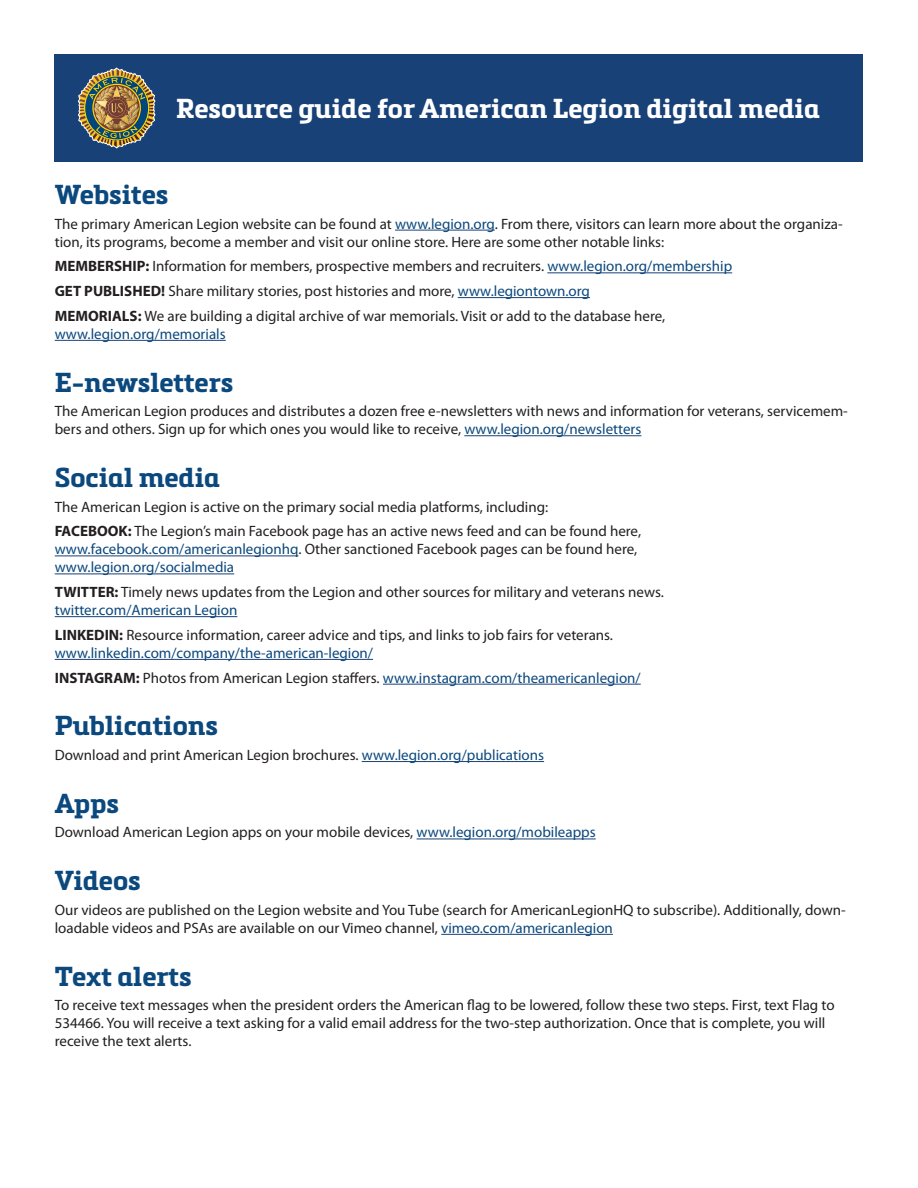
<style>
.page{position:relative;width:918px;height:1188px;background:#fff}
.page>*{position:absolute;margin:0;border:0;box-sizing:border-box;transform-origin:0 0}
.t1{font:700 27px "Metronic Slab Pro";color:#0b487d}
.t2{font:700 27px "Metronic Slab Pro";color:#fff}
.t3{font:15px/18px "Myriad Pro";color:#231f20}
.t4{font:15px "Myriad Pro";color:#0b487d}
.s1{color:#0b487d}
.s2{font-weight:700}
.s3{font-weight:700;color:#231f20}
.s4{color:#231f20}
</style>
<div class="page">
<div style="left:55px;top:54px;width:808px;height:108px;background:#184178"></div>
<img style="left:78px;top:68px;width:78px;height:80px">
<img style="left:94px;top:86px;width:45px;height:44px">
<hr style="left:395px;top:230px;width:100px;height:1px;background:#184178">
<hr style="left:547px;top:272px;width:185px;height:1px;background:#184178">
<hr style="left:458px;top:297px;width:132px;height:1px;background:#184178">
<hr style="left:55px;top:340px;width:171px;height:1px;background:#184178">
<hr style="left:464px;top:435px;width:177px;height:1px;background:#184178">
<hr style="left:55px;top:556px;width:243px;height:1px;background:#184178">
<hr style="left:55px;top:574px;width:179px;height:1px;background:#184178">
<hr style="left:55px;top:616px;width:182px;height:1px;background:#184178">
<hr style="left:55px;top:659px;width:318px;height:1px;background:#184178">
<hr style="left:383px;top:684px;width:258px;height:1px;background:#184178">
<hr style="left:362px;top:761px;width:182px;height:1px;background:#184178">
<hr style="left:417px;top:839px;width:179px;height:1px;background:#184178">
<hr style="left:441px;top:934px;width:172px;height:1px;background:#184178">
<p class="t2" style="left:176px;top:91px;width:645px">Resource guide for American Legion digital media</p>
<p class="t1" style="left:55px;top:177px;width:115px">Websites</p>
<p class="t3" style="left:55px;top:215px;width:789px">The primary American Legion website can be found at <span class="s1">www.legion.org</span>. From there, visitors can learn more about the organiza&shy;tion, its programs, become a member and visit our online store. Here are some other notable links:</p>
<p class="t3" style="left:55px;top:258px;width:679px"><span class="s2">MEMBERSHIP:</span> Information for members, prospective members and recruiters. <span class="s1">www.legion.org/membership</span></p>
<p class="t3" style="left:55px;top:282px;width:537px"><span class="s2">GET PUBLISHED!</span> Share military stories, post histories and more, <span class="s1">www.legiontown.org</span></p>
<p class="t3" style="left:55px;top:307px;width:612px"><span class="s2">MEMORIALS:</span> We are building a digital archive of war memorials. Visit or add to the database here, <span class="s1">www.legion.org/memorials</span></p>
<p class="t1" style="left:55px;top:365px;width:180px">E-newsletters</p>
<p class="t3" style="left:55px;top:403px;width:795px">The American Legion produces and distributes a dozen free e-newsletters with news and information for veterans, servicemem&shy;bers and others. Sign up for which ones you would like to receive, <span class="s1">www.legion.org/newsletters</span></p>
<p class="t1" style="left:55px;top:460px;width:167px">Social media</p>
<p class="t3" style="left:55px;top:498px;width:495px">The American Legion is active on the primary social media platforms, including:</p>
<p class="t3" style="left:55px;top:523px;width:588px"><span class="s2">FACEBOOK:</span> The Legion’s main Facebook page has an active news feed and can be found here, <span class="s1">www.facebook.com/americanlegionhq</span>. Other sanctioned Facebook pages can be found here, <span class="s1">www.legion.org/socialmedia</span></p>
<p class="t3" style="left:55px;top:583px;width:611px"><span class="s2">TWITTER:</span> Timely news updates from the Legion and other sources for military and veterans news. <span class="s1">twitter.com/American Legion</span></p>
<p class="t3" style="left:55px;top:626px;width:560px"><span class="s2">LINKEDIN:</span> Resource information, career advice and tips, and links to job fairs for veterans. <span class="s1">www.linkedin.com/company/the-american-legion/</span></p>
<p class="t4" style="left:55px;top:669px;width:588px"><span class="s3">INSTAGRAM:</span> <span class="s4">Photos from American Legion staffers.</span> www.instagram.com/theamericanlegion/</p>
<p class="t1" style="left:55px;top:709px;width:165px">Publications</p>
<p class="t3" style="left:55px;top:746px;width:491px">Download and print American Legion brochures. <span class="s1">www.legion.org/publications</span></p>
<p class="t1" style="left:55px;top:786px;width:66px">Apps</p>
<p class="t3" style="left:55px;top:824px;width:542px">Download American Legion apps on your mobile devices, <span class="s1">www.legion.org/mobileapps</span></p>
<p class="t1" style="left:55px;top:863px;width:88px">Videos</p>
<p class="t3" style="left:55px;top:901px;width:792px">Our videos are published on the Legion website and You Tube (search for AmericanLegionHQ to subscribe). Additionally, down&shy;loadable videos and PSAs are available on our Vimeo channel, <span class="s1">vimeo.com/americanlegion</span></p>
<p class="t1" style="left:55px;top:959px;width:138px">Text alerts</p>
<p class="t3" style="left:55px;top:997px;width:781px">To receive text messages when the president orders the American flag to be lowered, follow these two steps. First, text Flag to<br>534466. You will receive a text asking for a valid email address for the two-step authorization. Once that is complete, you will receive the text alerts.</p>
</div>
